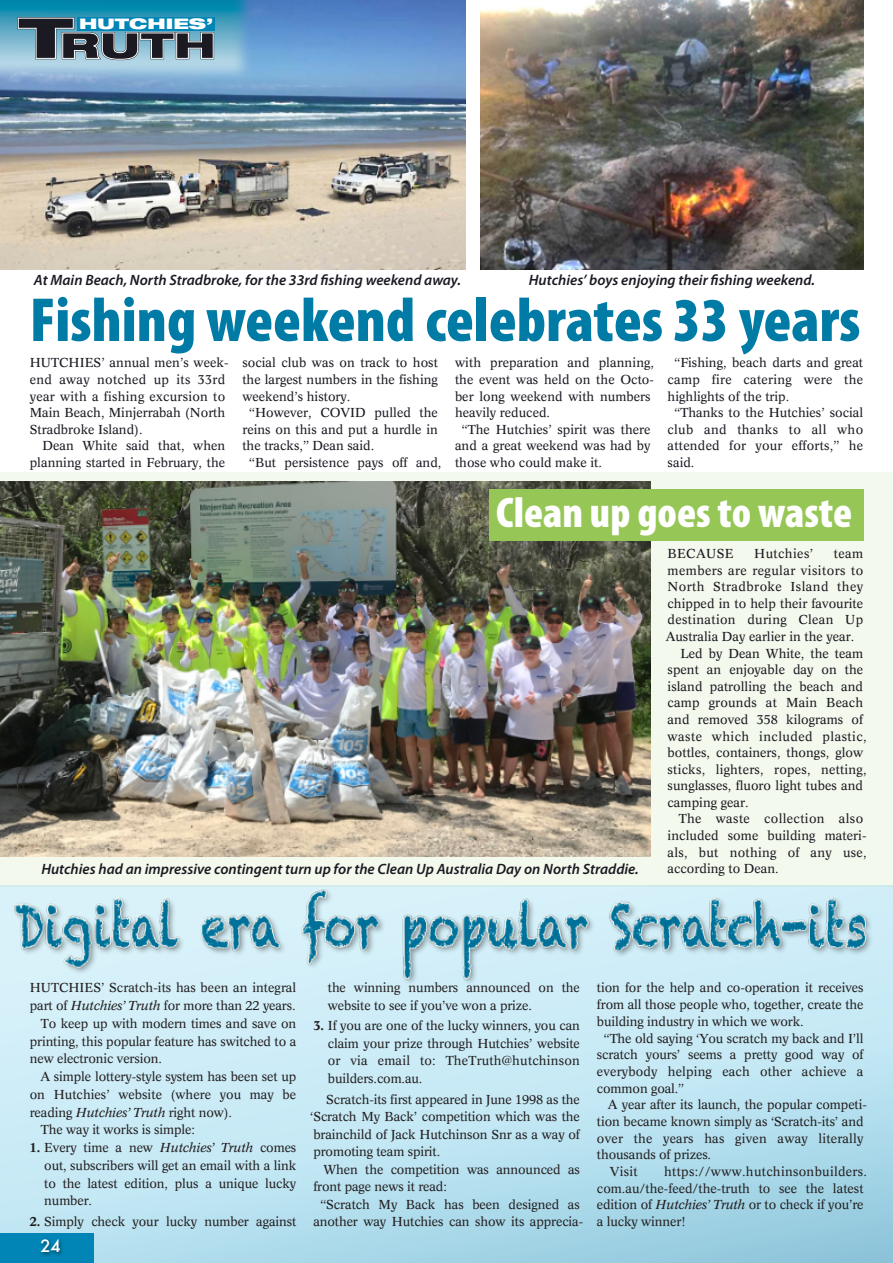
<style>
.page{position:relative;width:893px;height:1263px;background:#fff}
.page>*{position:absolute;margin:0;border:0;box-sizing:border-box;transform-origin:0 0}
.t1{font:900 condensed 62.7px "Myriad Pro";color:#007ba5}
.t2{font:900 condensed 43.05px "Myriad Pro";color:#fff}
.t3{font:500 16.5px "Futura";color:#fff}
.t4{font:italic 600 15px "Myriad Pro";color:#1b1922}
.t5{font:900 expanded 14.55px "Helvetica Neue LT Std";color:#fff;scale:1.23 1}
.t6{font:12.75px/17.5px "Concorde";letter-spacing:-.01em;color:#231f20;text-align:justify}
.t7{font:12.75px/16.5px "Concorde";color:#1b1922}
.t8{font:12.75px "Concorde";letter-spacing:.03em;color:#1b1922}
.t9{font:12.75px "Concorde";letter-spacing:.02em;color:#1b1922}
.t10{font:12.75px "Concorde";letter-spacing:.025em;color:#1b1922}
.t11{font:12.75px "Concorde";letter-spacing:.01em;color:#231f20}
.t12{font:12.75px "Concorde";letter-spacing:.015em;color:#231f20}
.t13{font:12.75px "Concorde";letter-spacing:.035em;color:#1b1922}
.s1{font-style:italic}
.s2{font-weight:700}
</style>
<div class="page">
<svg style="left:0;top:887px;width:893px;height:376px;background:#bee4f1"></svg>
<div style="left:0;top:472px;width:893px;height:415px;background:#f4f9ed"></div>
<img style="left:0;top:0;width:465px;height:270px">
<img style="left:0;top:0;width:255px;height:84px">
<div style="left:0;top:1233px;width:94px;height:30px;background:#0085b6"></div>
<img style="left:41px;top:1239px;width:22px;height:17px">
<svg style="left:17px;top:17px;width:198px;height:43px;background:#467186"></svg>
<img style="left:0;top:481px;width:651px;height:375px">
<img style="left:481px;top:0;width:382px;height:269px">
<div style="left:489px;top:489px;width:374px;height:51px;background:#96c756"></div>
<img style="left:13px;top:888px;width:861px;height:97px">
<p class="t5" style="left:79px;top:18px;width:111px">HUTCHIES’</p>
<p class="t4" style="left:34px;top:274px;width:429px">At Main Beach, North Stradbroke, for the 33rd fishing weekend away.</p>
<p class="t4" style="left:529px;top:274px;width:288px">Hutchies’ boys enjoying their fishing weekend.</p>
<h1 class="t1" style="left:30px;top:294px;width:832px">Fishing weekend celebrates 33 years</h1>
<p class="t7" style="left:30px;top:356px;width:200px">HUTCHIES’ annual men’s week&shy;end away notched up its 33rd year with a fishing excursion to<br>Main Beach, Minjerrabah (North<br>Stradbroke Island).</p>
<p class="t7" style="left:30px;top:439px;width:197px;text-align:right">Dean White said that, when planning started in February, the</p>
<p class="t7" style="left:242px;top:356px;width:197px">social club was on track to host</p>
<p class="t7" style="left:242px;top:372px;width:197px">the largest numbers in the fishing</p>
<p class="t7" style="left:242px;top:389px;width:110px">weekend’s history.</p>
<p class="t7" style="left:249px;top:405px;width:190px">“However, COVID pulled the</p>
<p class="t7" style="left:242px;top:422px;width:197px">reins on this and put a hurdle in</p>
<p class="t7" style="left:242px;top:439px;width:133px">the tracks,” Dean said.</p>
<p class="t7" style="left:249px;top:455px;width:194px">“But persistence pays off and,</p>
<p class="t7" style="left:455px;top:356px;width:201px">with preparation and planning,</p>
<p class="t7" style="left:455px;top:372px;width:200px">the event was held on the Octo-</p>
<p class="t7" style="left:455px;top:389px;width:197px">ber long weekend with numbers</p>
<p class="t7" style="left:455px;top:405px;width:97px">heavily reduced.</p>
<p class="t7" style="left:462px;top:422px;width:190px">“The Hutchies’ spirit was there</p>
<p class="t7" style="left:455px;top:439px;width:197px">and a great weekend was had by</p>
<p class="t7" style="left:455px;top:455px;width:149px">those who could make it.</p>
<p class="t7" style="left:674px;top:356px;width:190px">“Fishing, beach darts and great</p>
<p class="t9" style="left:668px;top:374px;width:197px">camp fire catering were the</p>
<p class="t7" style="left:668px;top:389px;width:123px">highlights of the trip.</p>
<p class="t7" style="left:674px;top:405px;width:190px">“Thanks to the Hutchies’ social</p>
<p class="t9" style="left:668px;top:424px;width:197px">club and thanks to all who</p>
<p class="t7" style="left:668px;top:439px;width:197px">attended for your efforts,” he</p>
<p class="t7" style="left:668px;top:455px;width:28px">said.</p>
<h2 class="t2" style="left:496px;top:494px;width:358px">Clean up goes to waste</h2>
<p class="t8" style="left:668px;top:548px;width:67px">BECAUSE</p>
<p class="t8" style="left:754px;top:548px;width:60px">Hutchies’</p>
<p class="t7" style="left:834px;top:546px;width:31px">team</p>
<p class="t8" style="left:668px;top:565px;width:197px">members are regular visitors to</p>
<p class="t13" style="left:668px;top:581px;width:197px">North Stradbroke Island they</p>
<p class="t7" style="left:668px;top:596px;width:197px">chipped in to help their favourite</p>
<p class="t10" style="left:668px;top:615px;width:197px">destination during Clean Up</p>
<p class="t7" style="left:666px;top:629px;width:190px">Australia Day earlier in the year.</p>
<p class="t7" style="left:680px;top:646px;width:184px">Led by Dean White, the team</p>
<p class="t7" style="left:668px;top:662px;width:197px">spent an enjoyable day on the</p>
<p class="t7" style="left:668px;top:679px;width:197px">island patrolling the beach and</p>
<p class="t7" style="left:668px;top:696px;width:197px">camp grounds at Main Beach</p>
<p class="t7" style="left:668px;top:712px;width:197px">and removed 358 kilograms of</p>
<p class="t8" style="left:668px;top:731px;width:201px">waste which included plastic,</p>
<p class="t7" style="left:668px;top:745px;width:197px">bottles, containers, thongs, glow</p>
<p class="t7" style="left:668px;top:762px;width:201px">sticks, lighters, ropes, netting,</p>
<p class="t7" style="left:668px;top:779px;width:197px">sunglasses, fluoro light tubes and</p>
<p class="t7" style="left:668px;top:795px;width:82px">camping gear.</p>
<p class="t10" style="left:679px;top:814px;width:186px">The waste collection also</p>
<p class="t7" style="left:668px;top:828px;width:200px">included some building materi-</p>
<p class="t9" style="left:668px;top:847px;width:201px">als, but nothing of any use,</p>
<p class="t4" style="left:41px;top:863px;width:599px">Hutchies had an impressive contingent turn up for the Clean Up Australia Day on North Straddie.</p>
<p class="t7" style="left:668px;top:861px;width:113px">according to Dean.</p>
<p class="t6" style="left:30px;top:980px;width:268px">HUTCHIES’ Scratch-its has been an integral</p>
<p class="t6" style="left:30px;top:998px;width:267px">part of <span class="s1">Hutchies’ Truth</span> for more than 22 years.</p>
<p class="t6" style="left:41px;top:1016px;width:257px">To keep up with modern times and save on</p>
<p class="t6" style="left:30px;top:1033px;width:268px">printing, this popular feature has switched to a</p>
<p class="t6" style="left:30px;top:1051px;width:134px">new electronic version.</p>
<p class="t6" style="left:41px;top:1069px;width:257px">A simple lottery-style system has been set up</p>
<p class="t6" style="left:30px;top:1087px;width:268px">on Hutchies’ website (where you may be</p>
<p class="t6" style="left:30px;top:1104px;width:204px">reading <span class="s1">Hutchies’ Truth</span> right now).</p>
<p class="t6" style="left:41px;top:1122px;width:156px">The way it works is simple:</p>
<p class="t6" style="left:44px;top:1140px;width:254px;text-indent:-15px"><span class="s2">1.</span> Every time a new <span class="s1">Hutchies’ Truth</span> comes out, subscribers will get an email with a link to the latest edition, plus a unique lucky number.</p>
<p class="t6" style="left:30px;top:1214px;width:268px"><span class="s2">2.</span> Simply check your lucky number against</p>
<p class="t3" style="left:41px;top:1238px;width:22px">24</p>
<p class="t6" style="left:328px;top:980px;width:254px">the winning numbers announced on the website to see if you’ve won a prize.</p>
<p class="t6" style="left:328px;top:1018px;width:254px;text-indent:-15px"><span class="s2">3.</span> If you are one of the lucky winners, you can claim your prize through Hutchies’ website or via email to: TheTruth@hutchinson builders.com.au.</p>
<p class="t6" style="left:310px;top:1091px;width:271px;text-indent:16px">Scratch-its first appeared in June 1998 as the ‘Scratch My Back’ competition which was the brainchild of Jack Hutchinson Snr as a way of promoting team spirit.</p>
<p class="t6" style="left:324px;top:1161px;width:258px">When the competition was announced as</p>
<p class="t6" style="left:313px;top:1179px;width:135px">front page news it read:</p>
<p class="t6" style="left:320px;top:1196px;width:261px">“Scratch My Back has been designed as</p>
<p class="t6" style="left:313px;top:1214px;width:271px">another way Hutchies can show its apprecia-</p>
<p class="t6" style="left:597px;top:980px;width:268px">tion for the help and co-operation it receives</p>
<p class="t6" style="left:597px;top:997px;width:268px">from all those people who, together, create the</p>
<p class="t6" style="left:597px;top:1013px;width:208px">building industry in which we work.</p>
<p class="t6" style="left:604px;top:1030px;width:261px">“The old saying ‘You scratch my back and I’ll</p>
<p class="t6" style="left:597px;top:1047px;width:268px">scratch yours’ seems a pretty good way of</p>
<p class="t11" style="left:597px;top:1066px;width:268px">everybody helping each other achieve a</p>
<p class="t6" style="left:597px;top:1080px;width:89px">common goal.”</p>
<p class="t6" style="left:608px;top:1097px;width:261px">A year after its launch, the popular competi-</p>
<p class="t6" style="left:597px;top:1114px;width:268px">tion became known simply as ‘Scratch-its’ and</p>
<p class="t12" style="left:597px;top:1133px;width:268px">over the years has given away literally</p>
<p class="t6" style="left:597px;top:1147px;width:116px">thousands of prizes.</p>
<p class="t6" style="left:610px;top:1164px;width:29px">Visit</p>
<p class="t6" style="left:597px;top:1164px;width:272px;line-height:16.6px;text-align:left;text-indent:67px">https://www.hutchinsonbuilders. com.au/the-feed/the-truth to see the latest edition of <span class="s1">Hutchies’ Truth</span> or to check if you’re a lucky winner!</p>
</div>
